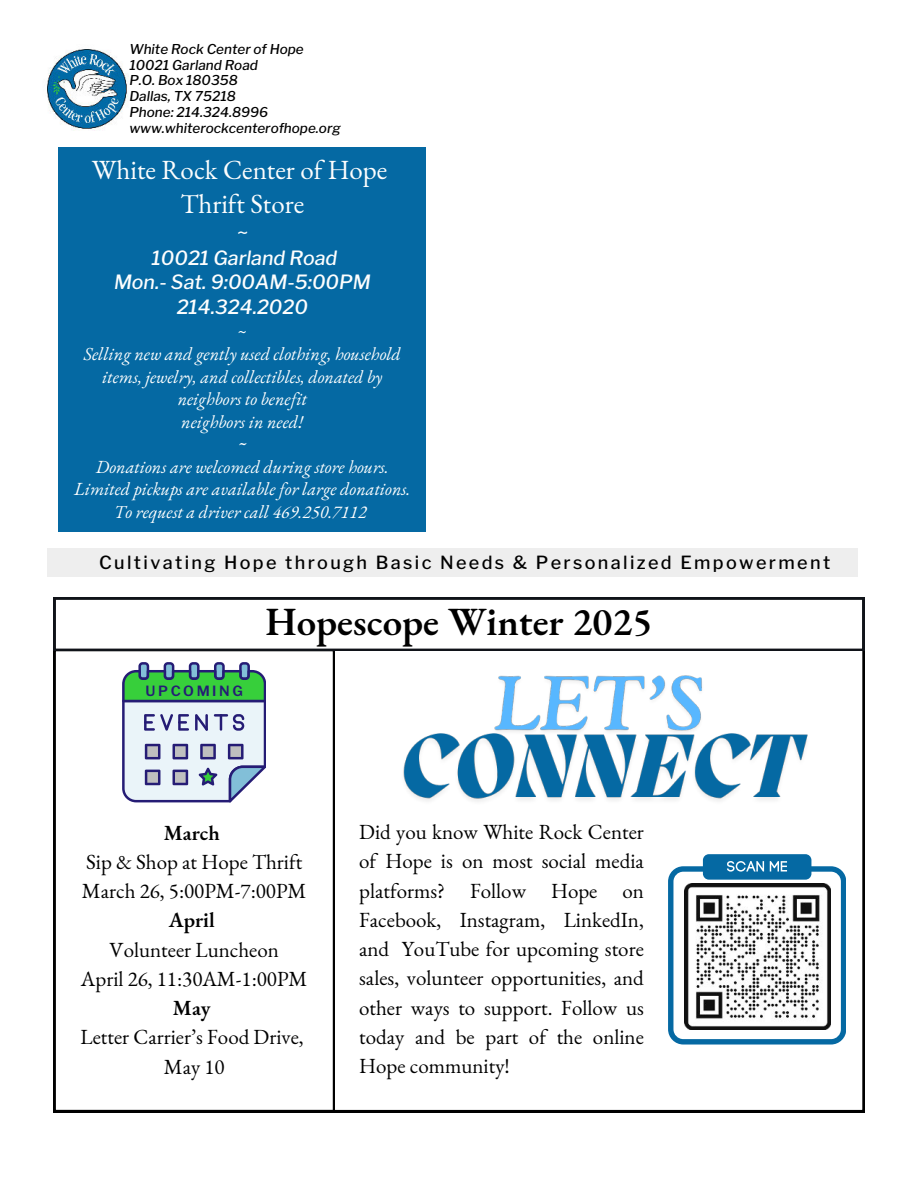
<style>
.page{position:relative;width:918px;height:1188px;background:#fff}
.page>*{position:absolute;margin:0;border:0;box-sizing:border-box;transform-origin:0 0}
.t1{font:600 39px "EB Garamond";color:#000}
.t2{font:27px/33.8px "EB Garamond";color:#fdfefe;text-align:center}
.t3{font:21px/29.2px "EB Garamond";color:#000;text-align:center}
.t4{font:600 21px "EB Garamond";color:#000}
.t5{font:italic 500 19.5px/24.8px "Libre Franklin";color:#fdfefe;text-align:center}
.t6{font:italic 18px/22.5px "EB Garamond";color:#fdfefe;text-align:center}
.t7{font:500 18px "Libre Franklin";letter-spacing:.13em;color:#000}
.t8{font:18px "EB Garamond";color:#fdfefe}
.t9{font:600 14.1px "Libre Franklin";letter-spacing:.18em;color:#251c75}
.t10{font:italic 500 13.5px/15.8px "Libre Franklin";color:#000}
</style>
<div class="page">
<svg style="left:53px;top:597px;width:812px;height:515px"></svg>
<svg style="left:53px;top:649px;width:282px;height:463px"></svg>
<svg style="left:54px;top:597px;width:810px;height:54px"></svg>
<img style="left:47px;top:49px;width:82px;height:82px">
<div style="left:48px;top:549px;width:810px;height:28px;background:#eee"></div>
<div style="left:703px;top:854px;width:108px;height:26px;background:#0569a3;border-radius:6px"></div>
<svg style="left:668px;top:861px;width:178px;height:183px"></svg>
<img style="left:684px;top:883px;width:147px;height:147px">
<svg style="left:122px;top:662px;width:144px;height:140px"></svg>
<div style="left:59px;top:147px;width:367px;height:384px;background:#0569a3"></div>
<img style="left:486px;top:670px;width:223px;height:53px">
<img style="left:393px;top:723px;width:423px;height:102px">
<p class="t10" style="left:129px;top:41px;width:213px">White Rock Center of Hope<br>10021 Garland Road<br>P.O. Box 180358<br>Dallas, TX 75218<br>Phone: 214.324.8996 www.whiterockcenterofhope.org</p>
<p class="t2" style="left:92px;top:153px;width:297px">White Rock Center of Hope<br>Thrift Store</p>
<p class="t5" style="left:114px;top:220px;width:258px">~<br>10021 Garland Road<br>Mon.- Sat. 9:00AM-5:00PM<br>214.324.2020</p>
<p class="t8" style="left:238px;top:320px;width:10px">~</p>
<p class="t6" style="left:74px;top:343px;width:338px">Selling new and gently used clothing, household items, jewelry, and collectibles, donated by neighbors to benefit<br>neighbors in need!<br>~<br>Donations are welcomed during store hours.<br>Limited pickups are available for large donations.<br>To request a driver call 469.250.7112</p>
<p class="t7" style="left:99px;top:552px;width:733px">Cultivating Hope through Basic Needs &amp; Personalized Empowerment</p>
<p class="t9" style="left:146px;top:682px;width:99px">UPCOMING</p>
<h1 class="t1" style="left:265px;top:596px;width:389px">Hopescope Winter 2025</h1>
<p class="t4" style="left:164px;top:819px;width:58px">March</p>
<p class="t3" style="left:82px;top:847px;width:226px;text-align:left">Sip &amp; Shop at Hope Thrift<br>March 26, 5:00PM-7:00PM</p>
<p class="t4" style="left:169px;top:907px;width:47px">April</p>
<p class="t3" style="left:81px;top:935px;width:228px">Volunteer Luncheon<br>April 26, 11:30AM-1:00PM</p>
<p class="t4" style="left:173px;top:995px;width:39px">May</p>
<p class="t3" style="left:81px;top:1023px;width:225px">Letter Carrier’s Food Drive,<br>May 10</p>
<p class="t3" style="left:359px;top:818px;width:286px;text-align:justify">Did you know White Rock Center of Hope is on most social media platforms? Follow Hope on Facebook, Instagram, LinkedIn, and YouTube for upcoming store sales, volunteer opportunities, and other ways to support. Follow us today and be part of the online Hope community!</p>
</div>
